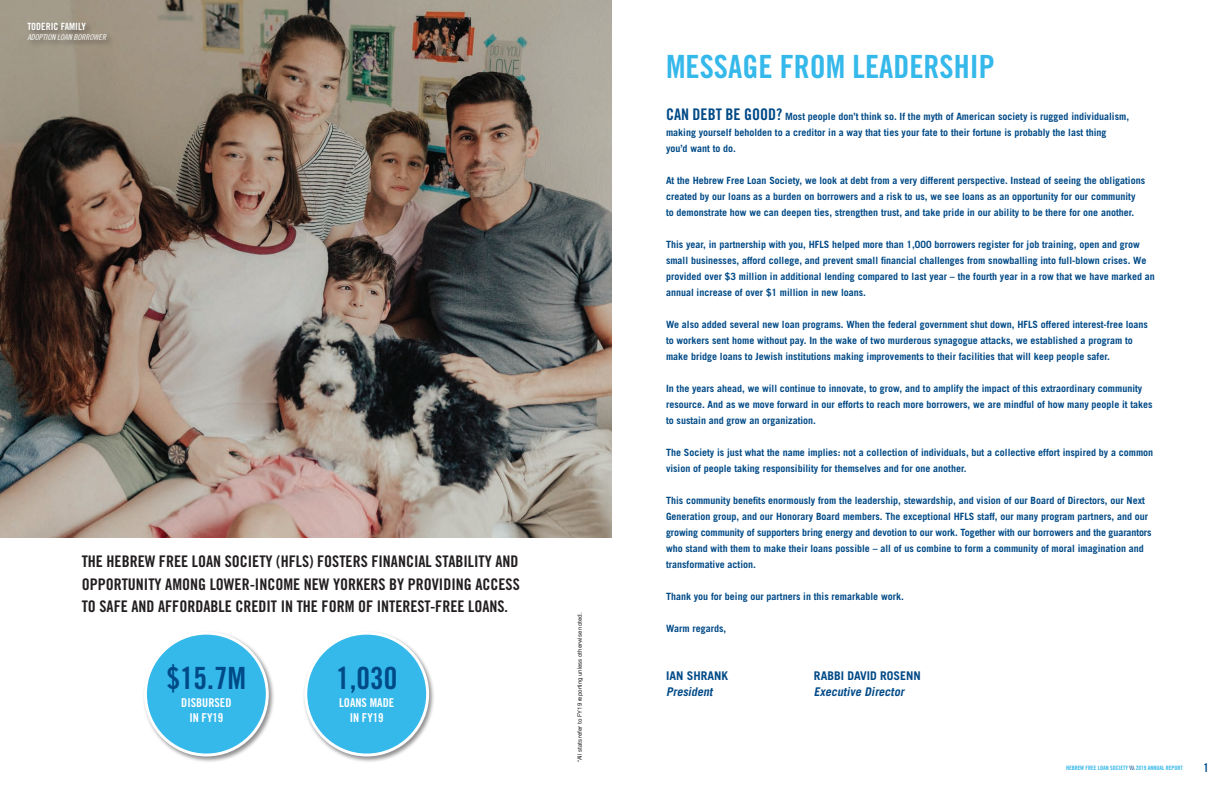
<style>
.page{position:relative;width:1224px;height:792px;background:#fff}
.page>*{position:absolute;margin:0;border:0;box-sizing:border-box;transform-origin:0 0}
.t1{font:32px "Trade Gothic Bold Cond Twenty";color:#35b8ea}
.t2{font:30.6px "Trade Gothic Bold Cond Twenty";color:#004a87}
.t3{font:16px/23px "Trade Gothic Bold Cond Twenty";color:#231f20;text-align:justify}
.t4{font:12.2px/14.3px "Trade Gothic Bold Cond Twenty";color:#fff;text-align:center}
.t5{font:italic 700 12px "Trade Gothic";color:#004a87}
.t6{font:700 12px "Trade Gothic";color:#004a87}
.t7{font:12px "Trade Gothic Bold Cond Twenty";color:#004a87}
.t8{font:700 10px/16px "Trade Gothic";color:#004a87}
.t9{font:10px "Trade Gothic Bold Cond Twenty";color:#fff}
.t10{font:8px "Trade Gothic Cond Eighteen Obl";color:#fff}
.t11{font:6px "Helvetica Neue";letter-spacing:-.005em;color:#231f20}
.t12{font:6px "Trade Gothic Bold Cond Twenty";color:#35b8ea}
.s1{font-family:"Trade Gothic Bold Cond Twenty";font-weight:400;font-size:16px}
.s2{color:#004a87}
</style>
<div class="page">
<img style="left:0;top:0;width:612px;height:538px">
<div style="left:142px;top:630px;width:133px;height:133px;background:#231f20;opacity:.5"></div>
<div style="left:145px;top:633px;width:122px;height:122px;background:#35b8ea;border-radius:50%"></div>
<div style="left:144px;top:632px;width:125px;height:124px;border:3px solid #fff;border-radius:50%"></div>
<div style="left:302px;top:630px;width:133px;height:133px;background:#231f20;opacity:.5"></div>
<div style="left:306px;top:633px;width:122px;height:122px;background:#35b8ea;border-radius:50%"></div>
<div style="left:304px;top:632px;width:125px;height:124px;border:3px solid #fff;border-radius:50%"></div>
<div style="left:26px;top:21px;width:89px;height:28px;background:#231f20;opacity:.5"></div>
<p class="t9" style="left:27px;top:21px;width:60px">TODERIC FAMILY</p>
<p class="t10" style="left:27px;top:33px;width:80px">ADOPTION LOAN BORROWER</p>
<p class="t3" style="left:82px;top:549px;width:440px">THE HEBREW FREE LOAN SOCIETY (HFLS) FOSTERS FINANCIAL STABILITY AND OPPORTUNITY AMONG LOWER-INCOME NEW YORKERS BY PROVIDING ACCESS TO SAFE AND AFFORDABLE CREDIT IN THE FORM OF INTEREST-FREE LOANS.</p>
<p class="t2" style="left:166px;top:659px;width:81px">$15.7M</p>
<p class="t4" style="left:181px;top:696px;width:52px">DISBURSED<br>IN FY19</p>
<p class="t2" style="left:336px;top:659px;width:63px">1,030</p>
<p class="t4" style="left:339px;top:696px;width:57px">LOANS MADE<br>IN FY19</p>
<p class="t11" style="left:575px;top:762px;width:151px;rotate:-90deg">*All stats refer to FY19 reporting unless otherwise noted.</p>
<p class="t1" style="left:666px;top:48px;width:330px">MESSAGE FROM LEADERSHIP</p>
<p class="t8" style="left:666px;top:109px;width:465px"><span class="s1">CAN DEBT BE GOOD?</span> Most people don’t think so. If the myth of American society is rugged individualism, making yourself beholden to a creditor in a way that ties your fate to their fortune is probably the last thing you’d want to do.</p>
<p class="t8" style="left:666px;top:173px;width:481px">At the Hebrew Free Loan Society, we look at debt from a very different perspective. Instead of seeing the obligations created by our loans as a burden on borrowers and a risk to us, we see loans as an opportunity for our community to demonstrate how we can deepen ties, strengthen trust, and take pride in our ability to be there for one another.</p>
<p class="t8" style="left:666px;top:237px;width:490px">This year, in partnership with you, HFLS helped more than 1,000 borrowers register for job training, open and grow small businesses, afford college, and prevent small financial challenges from snowballing into full-blown crises. We provided over $3 million in additional lending compared to last year – the fourth year in a row that we have marked an annual increase of over $1 million in new loans.</p>
<p class="t8" style="left:666px;top:317px;width:484px">We also added several new loan programs. When the federal government shut down, HFLS offered interest-free loans to workers sent home without pay. In the wake of two murderous synagogue attacks, we established a program to make bridge loans to Jewish institutions making improvements to their facilities that will keep people safer.</p>
<p class="t8" style="left:666px;top:381px;width:488px">In the years ahead, we will continue to innovate, to grow, and to amplify the impact of this extraordinary community resource. And as we move forward in our efforts to reach more borrowers, we are mindful of how many people it takes to sustain and grow an organization.</p>
<p class="t8" style="left:666px;top:445px;width:489px">The Society is just what the name implies: not a collection of individuals, but a collective effort inspired by a common vision of people taking responsibility for themselves and for one another.</p>
<p class="t8" style="left:666px;top:493px;width:480px">This community benefits enormously from the leadership, stewardship, and vision of our Board of Directors, our Next</p>
<p class="t8" style="left:666px;top:509px;width:487px">Generation group, and our Honorary Board members. The exceptional HFLS staff, our many program partners, and our growing community of supporters bring energy and devotion to our work. Together with our borrowers and the guarantors who stand with them to make their loans possible – all of us combine to form a community of moral imagination and transformative action.</p>
<p class="t8" style="left:666px;top:589px;width:239px">Thank you for being our partners in this remarkable work.</p>
<p class="t8" style="left:666px;top:621px;width:62px">Warm regards,</p>
<p class="t6" style="left:666px;top:669px;width:64px">IAN SHRANK</p>
<p class="t6" style="left:814px;top:669px;width:108px">RABBI DAVID ROSENN</p>
<p class="t5" style="left:666px;top:685px;width:51px">President</p>
<p class="t5" style="left:814px;top:685px;width:94px">Executive Director</p>
<p class="t12" style="left:1066px;top:764px;width:118px">HEBREW FREE LOAN SOCIETY <span class="s2">\\\</span> 2019 ANNUAL REPORT</p>
<p class="t7" style="left:1203px;top:760px;width:7px">1</p>
</div>
